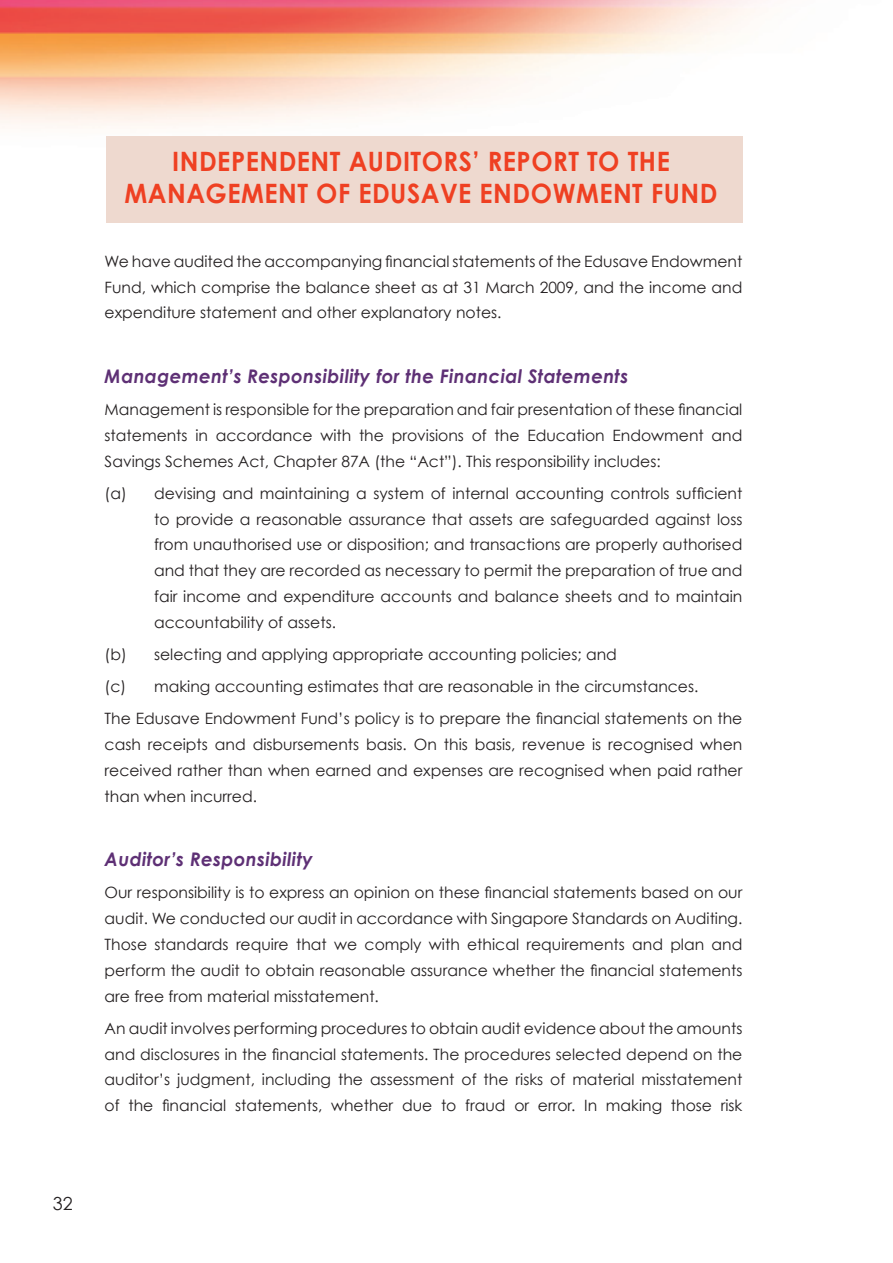
<style>
.page{position:relative;width:893px;height:1263px;background:#fff}
.page>*{position:absolute;margin:0;border:0;box-sizing:border-box;transform-origin:0 0}
.t1{font:700 26.7px/32.1px "Century Gothic";letter-spacing:.02em;color:#ef4022;text-align:center;scale:.95 1}
.t2{font:italic 700 18.75px "Century Gothic";letter-spacing:.02em;color:#5e3075}
.t3{font:18px "Century Gothic";color:#231f20}
.t4{font:15.6px/25.8px "Century Gothic";color:#231f20;text-align:justify}
</style>
<div class="page">
<img style="left:0;top:0;width:756px;height:179px">
<div style="left:106px;top:137px;width:636px;height:86px;background:#eed9cf"></div>
<h1 class="t1" style="left:124px;top:145px;width:626px">INDEPENDENT AUDITORS’ REPORT TO THE<br>MANAGEMENT OF EDUSAVE ENDOWMENT FUND</h1>
<p class="t4" style="left:105px;top:248px;width:639px">We have audited the accompanying financial statements of the Edusave Endowment Fund, which comprise the balance sheet as at 31 March 2009, and the income and expenditure statement and other explanatory notes.</p>
<p class="t2" style="left:105px;top:364px;width:525px">Management’s Responsibility for the Financial Statements</p>
<p class="t4" style="left:105px;top:396px;width:639px">Management is responsible for the preparation and fair presentation of these financial statements in accordance with the provisions of the Education Endowment and Savings Schemes Act, Chapter 87A (the “Act”). This responsibility includes:</p>
<p class="t4" style="left:154px;top:480px;width:590px;text-indent:-50px">(a) devising and maintaining a system of internal accounting controls sufficient to provide a reasonable assurance that assets are safeguarded against loss from unauthorised use or disposition; and transactions are properly authorised and that they are recorded as necessary to permit the preparation of true and fair income and expenditure accounts and balance sheets and to maintain accountability of assets.</p>
<p class="t4" style="left:105px;top:638px;width:639px;line-height:32.2px;text-align:left">(b) selecting and applying appropriate accounting policies; and<br>(c) making accounting estimates that are reasonable in the circumstances.<br>The Edusave Endowment Fund’s policy is to prepare the financial statements on the</p>
<p class="t4" style="left:105px;top:731px;width:639px">cash receipts and disbursements basis. On this basis, revenue is recognised when received rather than when earned and expenses are recognised when paid rather than when incurred.</p>
<p class="t2" style="left:105px;top:847px;width:210px">Auditor’s Responsibility</p>
<p class="t4" style="left:105px;top:879px;width:639px">Our responsibility is to express an opinion on these financial statements based on our audit. We conducted our audit in accordance with Singapore Standards on Auditing.<br>Those standards require that we comply with ethical requirements and plan and perform the audit to obtain reasonable assurance whether the financial statements are free from material misstatement.</p>
<p class="t4" style="left:105px;top:1015px;width:639px">An audit involves performing procedures to obtain audit evidence about the amounts and disclosures in the financial statements. The procedures selected depend on the auditor’s judgment, including the assessment of the risks of material misstatement of the financial statements, whether due to fraud or error. In making those risk</p>
<p class="t3" style="left:53px;top:1193px;width:21px">32</p>
</div>
